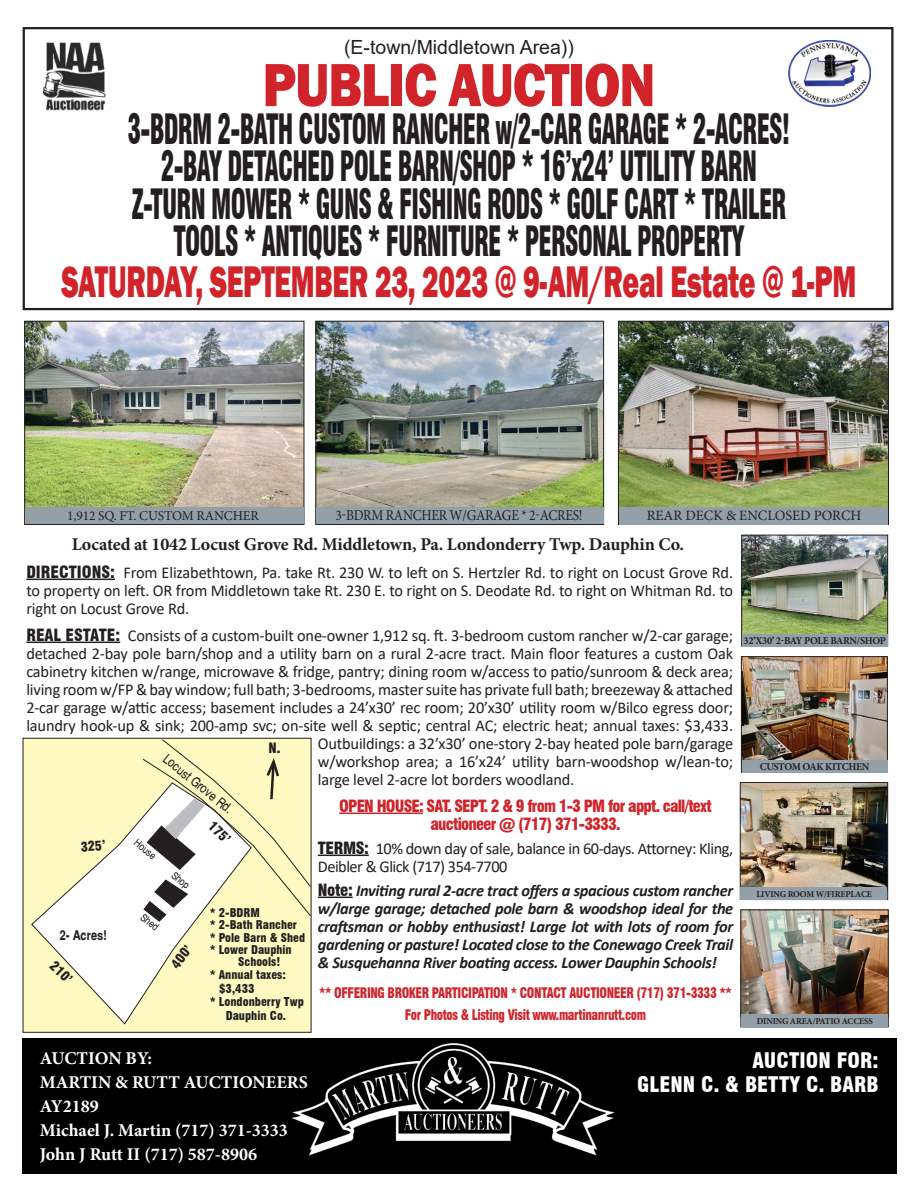
<style>
.page{position:relative;width:918px;height:1188px;background:#fff}
.page>*{position:absolute;margin:0;border:0;box-sizing:border-box;transform-origin:0 0}
.t1{font:800 63px "Franklin Gothic";letter-spacing:-.02em;color:#d1232a;scale:.83 1}
.t2{font:800 45.6px "Franklin Gothic";letter-spacing:-.01em;color:#d1232a;scale:.63 1}
.t3{font:900 condensed 40.8px/37.5px "Swiss 721 BT";letter-spacing:-.03em;color:#231f20;text-align:center;scale:.62 1}
.t4{font:900 condensed 21px/24px "Swiss 721 BT";letter-spacing:.005em;color:#fff;text-align:right}
.t5{font:19.5px "Arial";color:#231f20}
.t6{font:700 18px/24px "Minion Pro";color:#fff}
.t7{font:700 18px "Minion Pro";letter-spacing:-.01em;color:#231f20}
.t8{font:16.5px/18px "Calibri";letter-spacing:-.01em;color:#231f20;text-align:justify}
.t9{font:italic 700 16.5px/18px "Calibri";letter-spacing:-.02em;color:#231f20;text-align:justify}
.t10{font:16.5px/18px "Calibri";letter-spacing:-.03em;color:#231f20}
.t11{font:900 condensed 16.5px/18px "Swiss 721 BT";letter-spacing:-.05em;color:#d1232a;text-align:center}
.t12{font:15px "Minion Pro";letter-spacing:-.02em;color:#231f20;scale:.9 1}
.t13{font:900 condensed 14.25px/21.8px "Swiss 721 BT";letter-spacing:-.03em;color:#d1232a;text-align:center;scale:.9 1}
.t14{font:14.25px "Minion Pro";color:#231f20}
.t15{font:900 condensed 13.95px "Swiss 721 BT";color:#231f20}
.t16{font:13.5px "Minion Pro";letter-spacing:-.01em;color:#231f20}
.t17{font:900 condensed 13.35px "Swiss 721 BT";color:#231f20}
.t18{font:13.35px "Switzerland Narrow Plain";color:#231f20}
.t19{font:700 13.35px "Switzerland Narrow";color:#231f20}
.t20{font:900 condensed 12px "Swiss 721 BT";color:#231f20}
.t21{font:900 condensed 11.85px "Swiss 721 BT";color:#231f20}
.t22{font:700 10.5px "Minion Pro";letter-spacing:-.03em;color:#231f20}
.t23{font:10.5px "Switzerland Narrow Plain";color:#231f20}
.t24{font:700 9px "Minion Pro";letter-spacing:-.02em;color:#231f20}
.s1{font-family:"Swiss 721 BT";font-weight:900;font-stretch:condensed}
.s2{font-family:"Swiss 721 BT";font-weight:900;font-style:normal;font-stretch:condensed}
</style>
<div class="page">
<hr style="left:26px;top:579px;width:89px;height:1px;background:#231f20">
<hr style="left:26px;top:642px;width:94px;height:1px;background:#231f20">
<hr style="left:339px;top:813px;width:84px;height:1px;background:#d1232a">
<hr style="left:318px;top:855px;width:51px;height:1px;background:#231f20">
<hr style="left:318px;top:897px;width:35px;height:1px;background:#231f20">
<img style="left:23px;top:1038px;width:873px;height:135px">
<img style="left:788px;top:40px;width:83px;height:67px">
<img style="left:43px;top:42px;width:63px;height:69px">
<div style="left:23px;top:27px;width:871px;height:283px;border:2px solid #231f20"></div>
<img style="left:620px;top:323px;width:267px;height:184px">
<div style="left:618px;top:321px;width:271px;height:204px;border:1px solid #231f20"></div>
<img style="left:317px;top:323px;width:285px;height:184px">
<div style="left:315px;top:321px;width:289px;height:204px;border:1px solid #231f20"></div>
<img style="left:26px;top:323px;width:276px;height:184px">
<div style="left:24px;top:321px;width:280px;height:204px;border:1px solid #231f20"></div>
<div style="left:25px;top:507px;width:278px;height:17px;background:#94a0a9"></div>
<img style="left:743px;top:537px;width:143px;height:97px">
<div style="left:741px;top:535px;width:147px;height:111px;border:1px solid #231f20"></div>
<div style="left:742px;top:634px;width:146px;height:12px;background:#94a0a9"></div>
<img style="left:743px;top:658px;width:143px;height:102px">
<div style="left:741px;top:656px;width:147px;height:116px;border:1px solid #231f20"></div>
<div style="left:742px;top:760px;width:145px;height:12px;background:#94a0a9"></div>
<img style="left:742px;top:784px;width:144px;height:103px">
<div style="left:740px;top:782px;width:148px;height:118px;border:1px solid #231f20"></div>
<div style="left:741px;top:887px;width:146px;height:13px;background:#94a0a9"></div>
<div style="left:316px;top:507px;width:287px;height:17px;background:#94a0a9"></div>
<div style="left:619px;top:507px;width:269px;height:17px;background:#94a0a9"></div>
<img style="left:743px;top:912px;width:143px;height:103px">
<div style="left:741px;top:1015px;width:147px;height:12px;background:#94a0a9"></div>
<svg style="left:22px;top:737px;width:290px;height:296px;background:#f1ecb8"></svg>
<svg style="left:31px;top:782px;width:221px;height:243px"></svg>
<svg style="left:142px;top:739px;width:170px;height:183px"></svg>
<p class="t5" style="left:344px;top:34px;width:231px">(E-town/Middletown Area))</p>
<h1 class="t1" style="left:263px;top:44px;width:475px">PUBLIC AUCTION</h1>
<h3 class="t3" style="left:128px;top:110px;width:1070px">3-BDRM 2-BATH CUSTOM RANCHER w/2-CAR GARAGE * 2-ACRES!<br>2-BAY DETACHED POLE BARN/SHOP * 16’x24’ UTILITY BARN Z-TURN MOWER * GUNS &amp; FISHING RODS * GOLF CART * TRAILER TOOLS * ANTIQUES * FURNITURE * PERSONAL PROPERTY</h3>
<h2 class="t2" style="left:61px;top:252px;width:1264px">SATURDAY, SEPTEMBER 23, 2023 @ 9-AM/Real Estate @ 1-PM</h2>
<p class="t16" style="left:67px;top:507px;width:193px">1,912 SQ. FT. CUSTOM RANCHER</p>
<p class="t12" style="left:335px;top:505px;width:276px">3-BDRM RANCHER W/GARAGE * 2-ACRES!</p>
<p class="t14" style="left:647px;top:506px;width:216px">REAR DECK &amp; ENCLOSED PORCH</p>
<p class="t7" style="left:72px;top:532px;width:614px">Located at 1042 Locust Grove Rd. Middletown, Pa. Londonderry Twp. Dauphin Co.</p>
<p class="t8" style="left:26px;top:563px;width:708px"><span class="s1">DIRECTIONS:</span> From Elizabethtown, Pa. take Rt. 230 W. to left on S. Hertzler Rd. to right on Locust Grove Rd. to property on left. OR from Middletown take Rt. 230 E. to right on S. Deodate Rd. to right on Whitman Rd. to right on Locust Grove Rd.</p>
<p class="t8" style="left:26px;top:626px;width:708px"><span class="s1">REAL ESTATE:</span> Consists of a custom-built one-owner 1,912 sq. ft. 3-bedroom custom rancher w/2-car garage;</p>
<p class="t8" style="left:26px;top:644px;width:708px">detached 2-bay pole barn/shop and a utility barn on a rural 2-acre tract. Main floor features a custom Oak</p>
<p class="t8" style="left:26px;top:662px;width:708px">cabinetry kitchen w/range, microwave &amp; fridge, pantry; dining room w/access to patio/sunroom &amp; deck area;</p>
<p class="t8" style="left:26px;top:680px;width:708px">living room w/FP &amp; bay window; full bath; 3-bedrooms, master suite has private full bath; breezeway &amp; attached</p>
<p class="t8" style="left:26px;top:698px;width:708px">2-car garage w/attic access; basement includes a 24’x30’ rec room; 20’x30’ utility room w/Bilco egress door;</p>
<p class="t8" style="left:26px;top:716px;width:708px">laundry hook-up &amp; sink; 200-amp svc; on-site well &amp; septic; central AC; electric heat; annual taxes: $3,433.</p>
<p class="t8" style="left:318px;top:734px;width:417px">Outbuildings: a 32’x30’ one-story 2-bay heated pole barn/garage</p>
<p class="t8" style="left:318px;top:752px;width:417px">w/workshop area; a 16’x24’ utility barn-woodshop w/lean-to;</p>
<p class="t8" style="left:318px;top:770px;width:258px">large level 2-acre lot borders woodland.</p>
<p class="t11" style="left:339px;top:797px;width:374px">OPEN HOUSE: SAT. SEPT. 2 &amp; 9 from 1-3 PM for appt. call/text auctioneer @ (717) 371-3333.</p>
<p class="t10" style="left:318px;top:839px;width:417px"><span class="s1">TERMS:</span> 10% down day of sale, balance in 60-days. Attorney: Kling,<br>Deibler &amp; Glick (717) 354-7700</p>
<p class="t9" style="left:318px;top:881px;width:417px"><span class="s2">Note:</span> Inviting rural 2-acre tract offers a spacious custom rancher w/large garage; detached pole barn &amp; woodshop ideal for the craftsman or hobby enthusiast! Large lot with lots of room for gardening or pasture! Located close to the Conewago Creek Trail &amp; Susquehanna River boating access. Lower Dauphin Schools!</p>
<p class="t13" style="left:319px;top:982px;width:460px">** OFFERING BROKER PARTICIPATION * CONTACT AUCTIONEER (717) 371-3333 **<br>For Photos &amp; Listing Visit www.martinanrutt.com</p>
<p class="t15" style="left:269px;top:740px;width:14px">N.</p>
<p class="t18" style="left:170px;top:751px;width:87px;rotate:39deg">Locust Grove Rd.</p>
<p class="t17" style="left:216px;top:817px;width:27px;rotate:44deg">175’</p>
<p class="t23" style="left:140px;top:836px;width:26px;rotate:39deg">House</p>
<p class="t17" style="left:80px;top:839px;width:27px;rotate:-4deg">325’</p>
<p class="t23" style="left:177px;top:869px;width:22px;rotate:39deg">Shop</p>
<p class="t21" style="left:210px;top:906px;width:52px">* 2-BDRM</p>
<p class="t21" style="left:210px;top:918px;width:89px">* 2-Bath Rancher</p>
<p class="t21" style="left:210px;top:930px;width:97px">* Pole Barn &amp; Shed</p>
<p class="t21" style="left:210px;top:942px;width:84px">* Lower Dauphin</p>
<p class="t21" style="left:238px;top:955px;width:44px">Schools!</p>
<p class="t21" style="left:210px;top:968px;width:78px">* Annual taxes:</p>
<p class="t20" style="left:219px;top:981px;width:37px">$3,433</p>
<p class="t20" style="left:210px;top:995px;width:96px">* Londonberry Twp</p>
<p class="t20" style="left:226px;top:1008px;width:62px">Dauphin Co.</p>
<p class="t23" style="left:146px;top:911px;width:22px;rotate:39deg">Shed</p>
<p class="t19" style="left:60px;top:927px;width:48px">2- Acres!</p>
<p class="t17" style="left:168px;top:962px;width:27px;rotate:-52deg">400’</p>
<p class="t17" style="left:58px;top:958px;width:27px;rotate:44deg">210’</p>
<p class="t22" style="left:744px;top:634px;width:144px">32’X30’ 2-BAY POLE BARN/SHOP</p>
<p class="t22" style="left:760px;top:760px;width:111px">CUSTOM OAK KITCHEN</p>
<p class="t24" style="left:756px;top:887px;width:117px">LIVING ROOM W/FIREPLACE</p>
<p class="t24" style="left:757px;top:1015px;width:118px">DINING AREA/PATIO ACCESS</p>
<p class="t6" style="left:40px;top:1046px;width:270px">AUCTION BY:<br>MARTIN &amp; RUTT AUCTIONEERS<br>AY2189<br>Michael J. Martin (717) 371-3333<br>John J Rutt II (717) 587-8906</p>
<p class="t4" style="left:637px;top:1049px;width:243px">AUCTION FOR:<br>GLENN C. &amp; BETTY C. BARB</p>
</div>
